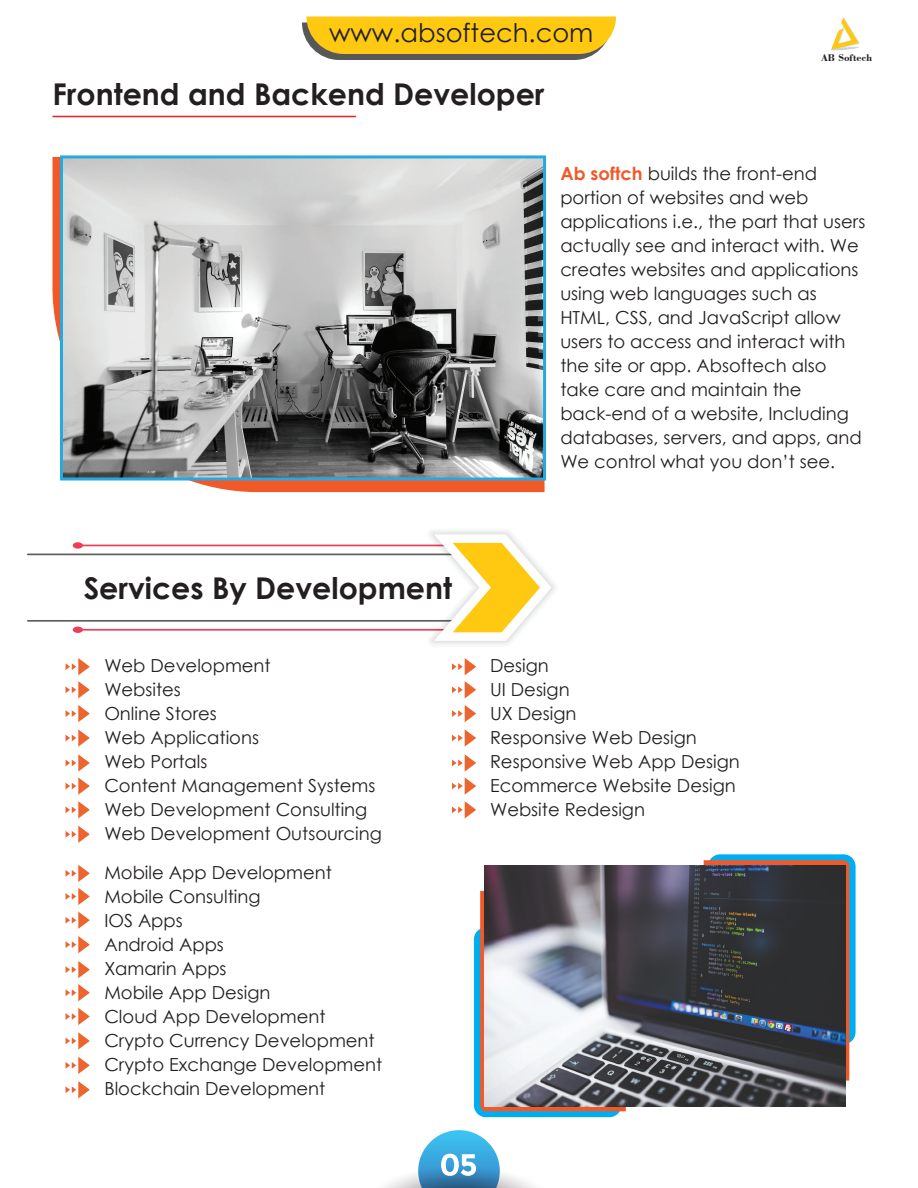
<style>
.page{position:relative;width:918px;height:1188px;background:#fff}
.page>*{position:absolute;margin:0;border:0;box-sizing:border-box;transform-origin:0 0}
.t1{font:700 30px "Century Gothic";color:#231f20}
.t2{font:25.8px "Century Gothic";color:#231f20}
.t3{font:18px/24px "Century Gothic";color:#231f20}
.t4{font:700 10.35px "Bodoni BT";color:#231f20}
.s1{font-weight:700;color:#f15929}
</style>
<div class="page">
<div style="left:474px;top:927px;width:147px;height:190px;background:#00aeef;border-radius:12px"></div>
<svg style="left:480px;top:891px;width:146px;height:220px;background:#db6946"></svg>
<div style="left:708px;top:854px;width:148px;height:190px;background:#00aeef;border-radius:12px"></div>
<svg style="left:704px;top:860px;width:145px;height:221px;background:#d85933"></svg>
<svg style="left:52px;top:157px;width:493px;height:335px;fill:#f15929"></svg>
<hr style="left:52px;top:116px;width:304px;height:1px;background:#ee1d23">
<img style="left:64px;top:159px;width:478px;height:318px">
<div style="left:60px;top:155px;width:486px;height:326px;border:3px solid #24aae1"></div>
<svg style="left:27px;top:530px;width:529px;height:115px"></svg>
<img style="left:485px;top:866px;width:361px;height:240px">
<svg style="left:66px;top:681px;width:24px;height:17px"></svg>
<svg style="left:66px;top:658px;width:24px;height:17px"></svg>
<svg style="left:66px;top:705px;width:24px;height:17px"></svg>
<svg style="left:66px;top:729px;width:24px;height:18px"></svg>
<svg style="left:66px;top:754px;width:24px;height:41px"></svg>
<svg style="left:66px;top:801px;width:24px;height:17px"></svg>
<svg style="left:452px;top:681px;width:24px;height:17px"></svg>
<svg style="left:452px;top:658px;width:24px;height:17px"></svg>
<svg style="left:452px;top:705px;width:24px;height:17px"></svg>
<svg style="left:452px;top:729px;width:24px;height:18px"></svg>
<svg style="left:452px;top:754px;width:24px;height:41px"></svg>
<svg style="left:452px;top:801px;width:24px;height:17px"></svg>
<svg style="left:66px;top:826px;width:24px;height:17px"></svg>
<svg style="left:66px;top:888px;width:24px;height:17px"></svg>
<svg style="left:66px;top:865px;width:24px;height:17px"></svg>
<svg style="left:66px;top:912px;width:24px;height:17px"></svg>
<svg style="left:66px;top:936px;width:24px;height:17px"></svg>
<svg style="left:66px;top:984px;width:24px;height:17px"></svg>
<svg style="left:66px;top:961px;width:24px;height:17px"></svg>
<svg style="left:66px;top:1008px;width:24px;height:17px"></svg>
<svg style="left:66px;top:1032px;width:24px;height:18px"></svg>
<svg style="left:66px;top:1057px;width:24px;height:17px"></svg>
<svg style="left:66px;top:1081px;width:24px;height:17px"></svg>
<svg style="left:385px;top:1130px;width:149px;height:58px"></svg>
<svg style="left:302px;top:16px;width:314px;height:44px;background:#e6bc2a"></svg>
<img style="left:831px;top:18px;width:29px;height:32px">
<h2 class="t2" style="left:329px;top:15px;width:266px">www.absoftech.com</h2>
<h1 class="t1" style="left:52px;top:71px;width:494px">Frontend and Backend Developer</h1>
<p class="t4" style="left:821px;top:51px;width:52px">AB Softech</p>
<h1 class="t1" style="left:84px;top:565px;width:370px">Services By Development</h1>
<p class="t3" style="left:560px;top:161px;width:307px"><span class="s1">Ab softch</span> builds the front-end portion of websites and web applications i.e., the part that users actually see and interact with. We creates websites and applications using web languages such as<br>HTML, CSS, and JavaScript allow users to access and interact with the site or app. Absoftech also take care and maintain the back-end of a website, Including databases, servers, and apps, and<br>We control what you don’t see.</p>
<p class="t3" style="left:104px;top:653px;width:279px">Web Development<br>Websites<br>Online Stores<br>Web Applications<br>Web Portals<br>Content Management Systems<br>Web Development Consulting<br>Web Development Outsourcing</p>
<p class="t3" style="left:490px;top:653px;width:251px">Design<br>UI Design<br>UX Design<br>Responsive Web Design<br>Responsive Web App Design<br>Ecommerce Website Design<br>Website Redesign</p>
<p class="t3" style="left:104px;top:861px;width:279px">Mobile App Development<br>Mobile Consulting<br>IOS Apps<br>Android Apps<br>Xamarin Apps<br>Mobile App Design<br>Cloud App Development<br>Crypto Currency Development<br>Crypto Exchange Development<br>Blockchain Development</p>
</div>
